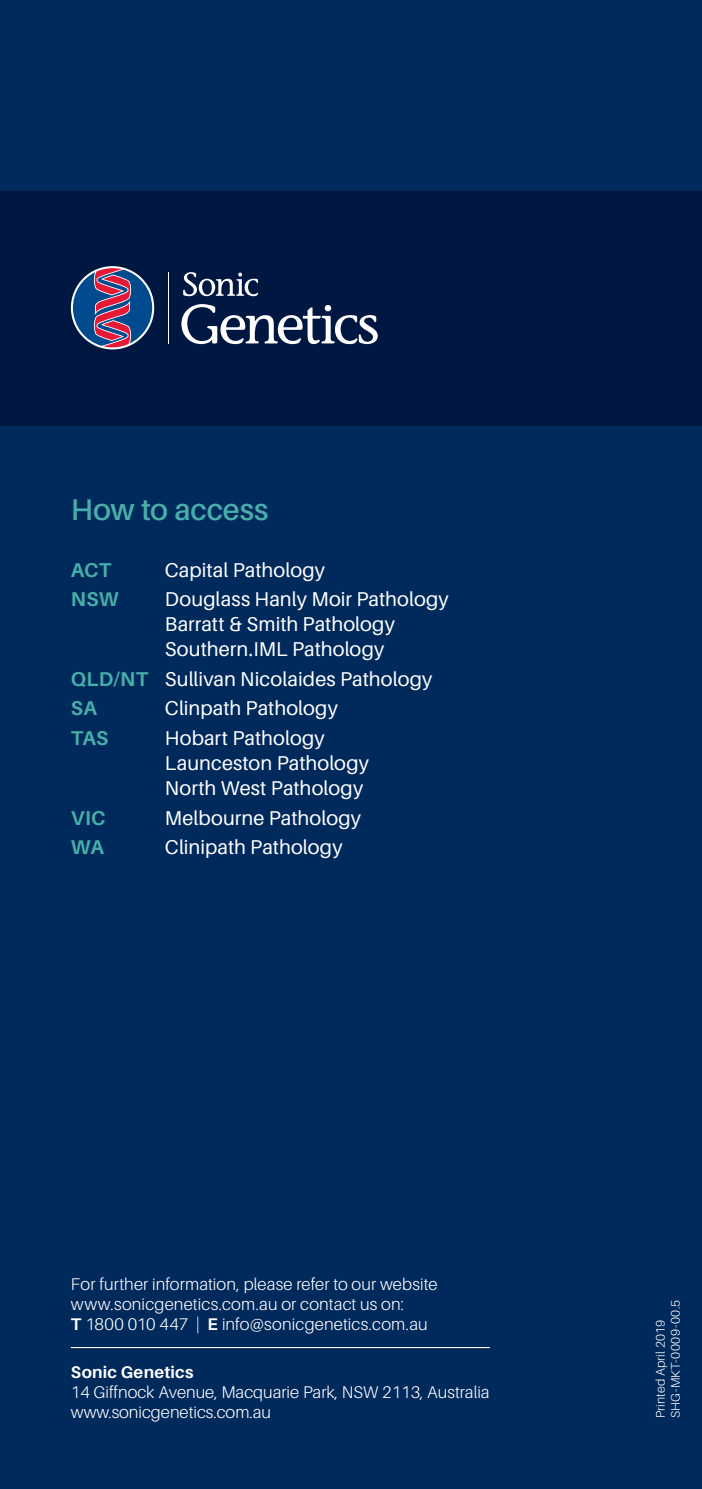
<style>
.page{position:relative;width:702px;height:1489px;background:#fff}
.page>*{position:absolute;margin:0;border:0;box-sizing:border-box;transform-origin:0 0}
.t1{font:600 30px "Aileron";letter-spacing:-.005em;color:#48aeaa}
.Main_Body_table{font:20px "Aileron";letter-spacing:.005em;color:#fff}
.Main_Body_table-2{font:700 20px "Aileron";letter-spacing:.015em;color:#48aeaa}
.t2{font:300 17px/20.2px "Aileron";color:#fff}
.t3{font:700 17px "Aileron";letter-spacing:.015em;color:#fff}
.t4{font:300 12.5px "Aileron";letter-spacing:.04em;color:#fff}
.t5{font:300 12.5px "Aileron";letter-spacing:.02em;color:#fff}
.s1{font-weight:700}
</style>
<div class="page">
<div style="left:0;top:0;width:702px;height:1488px;background:#00295c"></div>
<div style="left:0;top:191px;width:702px;height:234px;background:#001742"></div>
<hr style="left:168px;top:272px;width:1px;height:71px;background:#fff">
<svg style="left:73px;top:268px;width:79px;height:79px;background:#524f7e"></svg>
<svg style="left:181px;top:304px;width:197px;height:40px"></svg>
<svg style="left:183px;top:272px;width:75px;height:24px"></svg>
<hr style="left:71px;top:1346px;width:419px;height:1px;background:#fff">
<p class="t1" style="left:71px;top:493px;width:199px">How to access</p>
<p class="Main_Body_table-2" style="left:71px;top:558px;width:42px">ACT</p>
<p class="Main_Body_table" style="left:165px;top:558px;width:162px">Capital Pathology</p>
<p class="Main_Body_table-2" style="left:71px;top:588px;width:49px">NSW</p>
<p class="Main_Body_table" style="left:165px;top:588px;width:285px">Douglass Hanly Moir Pathology</p>
<p class="Main_Body_table" style="left:165px;top:613px;width:232px">Barratt &amp; Smith Pathology</p>
<p class="Main_Body_table" style="left:165px;top:638px;width:221px">Southern.IML Pathology</p>
<p class="Main_Body_table-2" style="left:71px;top:667px;width:79px">QLD/NT</p>
<p class="Main_Body_table" style="left:165px;top:668px;width:269px">Sullivan Nicolaides Pathology</p>
<p class="Main_Body_table-2" style="left:71px;top:697px;width:27px">SA</p>
<p class="Main_Body_table" style="left:165px;top:697px;width:175px">Clinpath Pathology</p>
<p class="Main_Body_table-2" style="left:71px;top:726px;width:39px">TAS</p>
<p class="Main_Body_table" style="left:165px;top:727px;width:161px">Hobart Pathology</p>
<p class="Main_Body_table" style="left:165px;top:752px;width:206px">Launceston Pathology</p>
<p class="Main_Body_table" style="left:165px;top:777px;width:200px">North West Pathology</p>
<p class="Main_Body_table-2" style="left:71px;top:806px;width:36px">VIC</p>
<p class="Main_Body_table" style="left:165px;top:806px;width:198px">Melbourne Pathology</p>
<p class="Main_Body_table-2" style="left:71px;top:836px;width:34px">WA</p>
<p class="Main_Body_table" style="left:165px;top:836px;width:179px">Clinipath Pathology</p>
<p class="t2" style="left:71px;top:1273px;width:368px">For further information, please refer to our website www.sonicgenetics.com.au or contact us on:</p>
<p class="t2" style="left:71px;top:1314px;width:358px"><span class="s1">T</span> 1800 010 447 | <span class="s1">E</span> info@sonicgenetics.com.au</p>
<p class="t3" style="left:71px;top:1361px;width:124px">Sonic Genetics</p>
<p class="t2" style="left:71px;top:1381px;width:420px">14 Giffnock Avenue, Macquarie Park, NSW 2113, Australia</p>
<p class="t2" style="left:71px;top:1401px;width:202px">www.sonicgenetics.com.au</p>
<p class="t4" style="left:668px;top:1417px;width:120px;rotate:-90deg">SHG-MKT-0009-00.5</p>
<p class="t5" style="left:653px;top:1417px;width:99px;rotate:-90deg">Printed April 2019</p>
</div>
